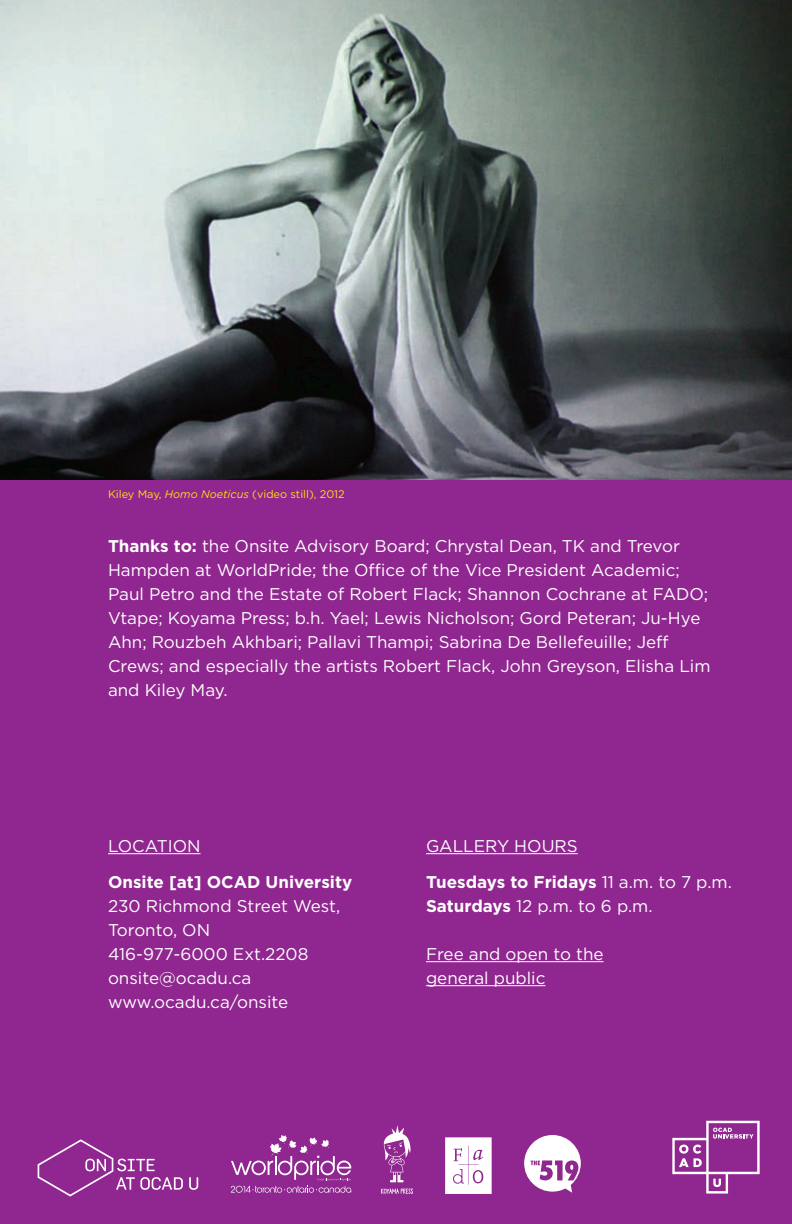
<style>
.page{position:relative;width:792px;height:1224px;background:#90268f}
.page>*{position:absolute;margin:0;border:0;box-sizing:border-box;transform-origin:0 0}
.Paragraph_Style_2{font:17px/24px "Gotham";color:#fff}
.t1{font:700 17px "Gotham";color:#fff}
.Paragraph_Style_3{font:11px "Gotham";color:#ffdd17}
.s1{font-style:italic}
.s2{font-weight:700}
.s3{font-weight:400}
</style>
<div class="page">
<img style="left:0;top:0;width:792px;height:480px">
<hr style="left:108px;top:853px;width:93px;height:1px;background:#fff">
<hr style="left:426px;top:853px;width:152px;height:1px;background:#fff">
<hr style="left:426px;top:961px;width:178px;height:1px;background:#fff">
<hr style="left:426px;top:985px;width:119px;height:1px;background:#fff">
<svg style="left:231px;top:1135px;width:120px;height:45px"></svg>
<svg style="left:231px;top:1186px;width:120px;height:7px"></svg>
<svg style="left:672px;top:1121px;width:88px;height:73px"></svg>
<svg style="left:384px;top:1125px;width:27px;height:57px"></svg>
<svg style="left:381px;top:1188px;width:32px;height:6px"></svg>
<svg style="left:38px;top:1139px;width:145px;height:58px"></svg>
<svg style="left:189px;top:1177px;width:9px;height:13px"></svg>
<svg style="left:524px;top:1135px;width:57px;height:58px"></svg>
<svg style="left:445px;top:1137px;width:47px;height:57px;background:#f5ebf4"></svg>
<p class="Paragraph_Style_3" style="left:108px;top:487px;width:238px">Kiley May, <span class="s1">Homo Noeticus</span> (video still), 2012</p>
<p class="Paragraph_Style_2" style="left:108px;top:534px;width:604px"><span class="s2">Thanks to:</span> the Onsite Advisory Board; Chrystal Dean, TK and Trevor Hampden at WorldPride; the Office of the Vice President Academic; Paul Petro and the Estate of Robert Flack; Shannon Cochrane at FADO; Vtape; Koyama Press; b.h. Yael; Lewis Nicholson; Gord Peteran; Ju-Hye Ahn; Rouzbeh Akhbari; Pallavi Thampi; Sabrina De Bellefeuille; Jeff Crews; and especially the artists Robert Flack, John Greyson, Elisha Lim and Kiley May.</p>
<p class="Paragraph_Style_2" style="left:108px;top:834px;width:94px">LOCATION</p>
<p class="t1" style="left:108px;top:871px;width:246px">Onsite [at] OCAD University</p>
<p class="Paragraph_Style_2" style="left:108px;top:894px;width:234px">230 Richmond Street West,<br>Toronto, ON</p>
<p class="Paragraph_Style_2" style="left:108px;top:942px;width:202px">416-977-6000 Ext.2208</p>
<p class="Paragraph_Style_2" style="left:108px;top:966px;width:145px">onsite@ocadu.ca</p>
<p class="Paragraph_Style_2" style="left:108px;top:990px;width:182px">www.ocadu.ca/onsite</p>
<p class="Paragraph_Style_2" style="left:426px;top:834px;width:153px">GALLERY HOURS</p>
<p class="t1" style="left:426px;top:871px;width:307px">Tuesdays to Fridays <span class="s3">11 a.m. to 7 p.m.</span></p>
<p class="Paragraph_Style_2" style="left:426px;top:894px;width:228px"><span class="s2">Saturdays</span> 12 p.m. to 6 p.m.</p>
<p class="Paragraph_Style_2" style="left:426px;top:942px;width:179px">Free and open to the general public</p>
</div>
